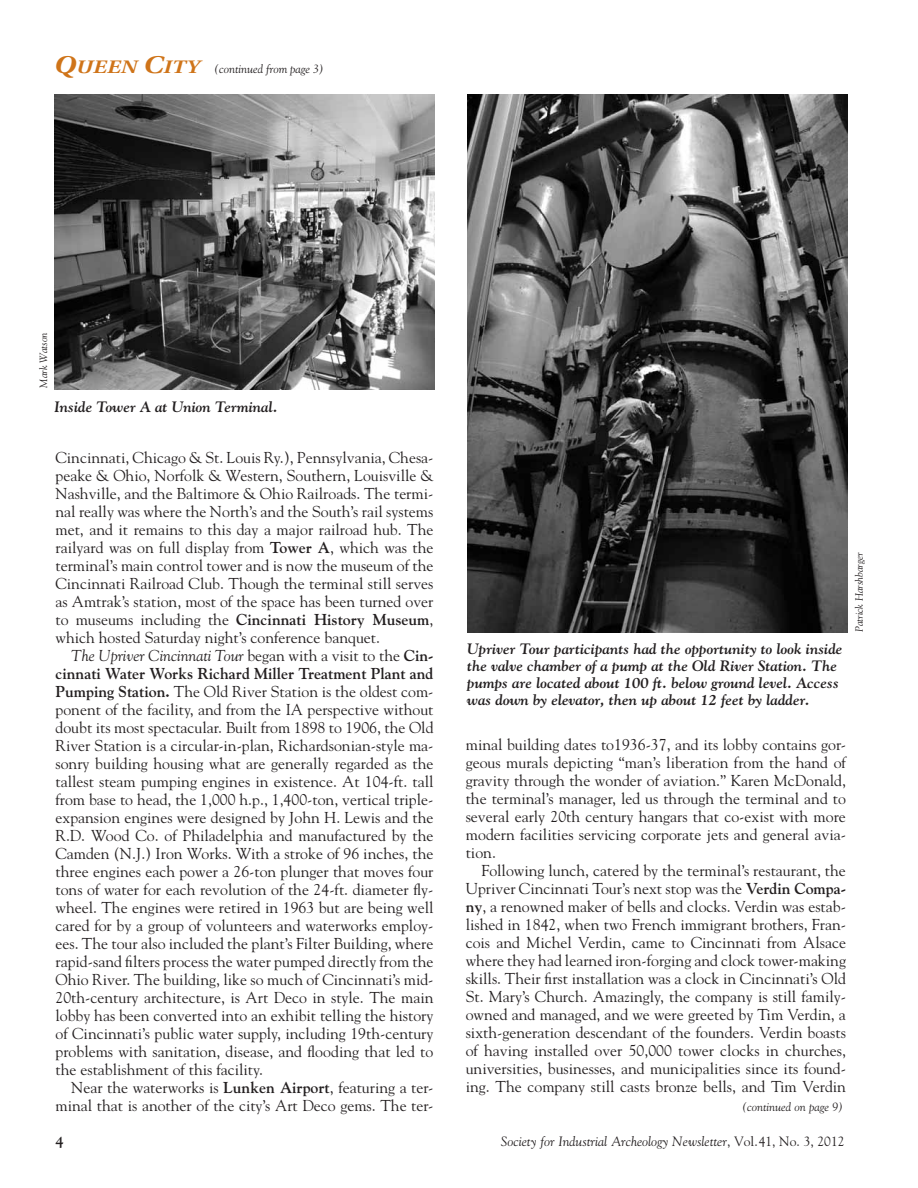
<style>
.page{position:relative;width:918px;height:1188px;background:#fff}
.page>*{position:absolute;margin:0;border:0;box-sizing:border-box;transform-origin:0 0}
.t1{font:15.75px/18px "Goudy Std";color:#231f20;text-align:justify}
.t2{font:italic 700 15px/17.2px "Goudy Std";color:#231f20}
.t3{font:700 15px "Goudy Std";color:#231f20}
.t4{font:italic 13.5px "Goudy Std";color:#231f20}
.t5{font:italic 12px "Goudy Std";color:#231f20}
.t6{font:italic 10.5px "Goudy Std";color:#231f20}
.s1{font-family:"Utopia Std";font-weight:600;font-size:25.5px;color:#cf7419}
.s2{font-family:"Utopia Std";font-weight:600;font-size:19.2px;color:#cf7419}
.s3{font-weight:700}
.s4{font-style:italic}
.s5{font-style:normal}
</style>
<div class="page">
<img style="left:54px;top:95px;width:380px;height:294px">
<img style="left:467px;top:95px;width:381px;height:537px">
<p class="t5" style="left:54px;top:61px;width:271px"><span class="s1">Q</span><span class="s2">UEEN</span> <span class="s1">C</span><span class="s2">ITY</span> (continued from page 3)</p>
<p class="t6" style="left:37px;top:388px;width:57px;rotate:-90deg">Mark Watson</p>
<p class="t2" style="left:54px;top:398px;width:225px">Inside Tower A at Union Terminal.</p>
<p class="t1" style="left:56px;top:448px;width:380px">Cincinnati, Chicago &amp; St. Louis Ry.), Pennsylvania, Chesa&shy;peake &amp; Ohio, Norfolk &amp; Western, Southern, Louisville &amp; Nashville, and the Baltimore &amp; Ohio Railroads. The termi&shy;nal really was where the North’s and the South’s rail systems met, and it remains to this day a major railroad hub. The railyard was on full display from <span class="s3">Tower A</span>, which was the terminal’s main control tower and is now the museum of the Cincinnati Railroad Club. Though the terminal still serves as Amtrak’s station, most of the space has been turned over to museums including the <span class="s3">Cincinnati History Museum</span>, which hosted Saturday night’s conference banquet.</p>
<p class="t1" style="left:56px;top:646px;width:380px;text-indent:16px"><span class="s4">The Upriver Cincinnati Tour</span> began with a visit to the <span class="s3">Cin&shy;cinnati Water Works Richard Miller Treatment Plant and Pumping Station.</span> The Old River Station is the oldest com&shy;ponent of the facility, and from the IA perspective without doubt its most spectacular. Built from 1898 to 1906, the Old River Station is a circular-in-plan, Richardsonian-style ma&shy;sonry building housing what are generally regarded as the tallest steam pumping engines in existence. At 104-ft. tall from base to head, the 1,000 h.p., 1,400-ton, vertical triple&shy;expansion engines were designed by John H. Lewis and the R.D. Wood Co. of Philadelphia and manufactured by the Camden (N.J.) Iron Works. With a stroke of 96 inches, the three engines each power a 26-ton plunger that moves four tons of water for each revolution of the 24-ft. diameter fly&shy;wheel. The engines were retired in 1963 but are being well cared for by a group of volunteers and waterworks employ&shy;ees. The tour also included the plant’s Filter Building, where rapid-sand filters process the water pumped directly from the Ohio River. The building, like so much of Cincinnati’s mid-20th-century architecture, is Art Deco in style. The main lobby has been converted into an exhibit telling the history of Cincinnati’s public water supply, including 19th-century problems with sanitation, disease, and flooding that led to the establishment of this facility.</p>
<p class="t1" style="left:56px;top:1078px;width:379px;text-align:right">Near the waterworks is <span class="s3">Lunken Airport</span>, featuring a ter&shy;minal that is another of the city’s Art Deco gems. The ter-</p>
<p class="t2" style="left:467px;top:640px;width:377px">Upriver Tour participants had the opportunity to look inside the valve chamber of a pump at the Old River Station. The pumps are located about 100 ft. below ground level. Access was down by elevator, then up about 12 feet by ladder.</p>
<p class="t6" style="left:853px;top:632px;width:81px;rotate:-90deg">Patrick Harshbarger</p>
<p class="t1" style="left:466px;top:735px;width:382px">minal building dates to1936-37, and its lobby contains gor&shy;geous murals depicting “man’s liberation from the hand of gravity through the wonder of aviation.” Karen McDonald, the terminal’s manager, led us through the terminal and to several early 20th century hangars that co-exist with more modern facilities servicing corporate jets and general avia&shy;tion.</p>
<p class="t1" style="left:466px;top:861px;width:382px;text-indent:16px">Following lunch, catered by the terminal’s restaurant, the Upriver Cincinnati Tour’s next stop was the <span class="s3">Verdin Compa&shy;ny</span>, a renowned maker of bells and clocks. Verdin was estab&shy;lished in 1842, when two French immigrant brothers, Fran&shy;cois and Michel Verdin, came to Cincinnati from Alsace where they had learned iron-forging and clock tower-making skills. Their first installation was a clock in Cincinnati’s Old St. Mary’s Church. Amazingly, the company is still family&shy;owned and managed, and we were greeted by Tim Verdin, a sixth-generation descendant of the founders. Verdin boasts of having installed over 50,000 tower clocks in churches, universities, businesses, and municipalities since its found&shy;ing. The company still casts bronze bells, and Tim Verdin</p>
<p class="t5" style="left:742px;top:1099px;width:102px">(continued on page 9)</p>
<p class="t3" style="left:56px;top:1133px;width:10px">4</p>
<p class="t4" style="left:501px;top:1133px;width:345px">Society for Industrial Archeology Newsletter<span class="s5">, Vol.41, No. 3, 2012</span></p>
</div>
